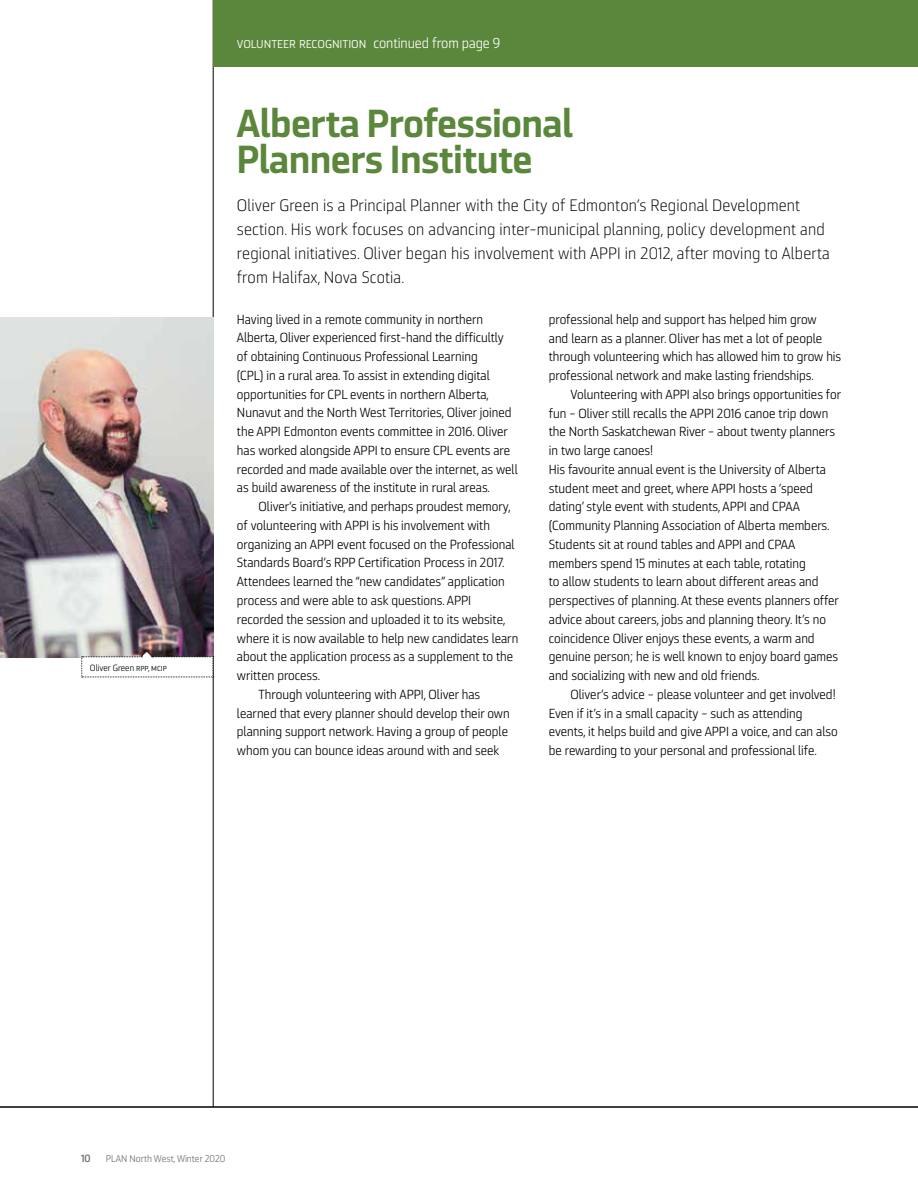
<style>
.page{position:relative;width:918px;height:1188px;background:#fff}
.page>*{position:absolute;margin:0;border:0;box-sizing:border-box;transform-origin:0 0}
.t1{font:39px/36px "Ranelte Nor Bol";color:#5b873c}
.t2{font:16.5px/24px "Ranelte Nor Lig";letter-spacing:.01em;color:#000}
.t3{font:14.25px "Ranelte Nor Boo";letter-spacing:-.005em;color:#fff}
.t4{font:13.2px/18.8px "Ranelte Nor Boo";color:#000}
.t5{font:10.5px "Ranelte Nor Dem";color:#6d6e71}
.t6{font:9.75px "Ranelte Nor Boo";color:#6d6e71}
.t7{font:9px "Ranelte Nor Boo";color:#000}
</style>
<div class="page">
<hr style="left:213px;top:0;width:1px;height:1107px;background:#000">
<img style="left:0;top:317px;width:213px;height:340px">
<svg style="left:81px;top:651px;width:133px;height:27px"></svg>
<hr style="left:0;top:1107px;width:918px;height:1px;background:#000">
<div style="left:213px;top:0;width:705px;height:66px;background:#5b873c"></div>
<p class="t7" style="left:90px;top:662px;width:78px">Oliver Green rpp, mcip</p>
<p class="t3" style="left:237px;top:34px;width:265px">volunteer recognition continued from page 9</p>
<h1 class="t1" style="left:237px;top:106px;width:337px">Alberta Professional<br>Planners Institute</h1>
<p class="t2" style="left:237px;top:193px;width:594px">Oliver Green is a Principal Planner with the City of Edmonton’s Regional Development section. His work focuses on advancing inter-municipal planning, policy development and regional initiatives. Oliver began his involvement with APPI in 2012, after moving to Alberta from Halifax, Nova Scotia.</p>
<p class="t4" style="left:237px;top:310px;width:282px">Having lived in a remote community in northern Alberta, Oliver experienced first-hand the difficultly of obtaining Continuous Professional Learning<br>(CPL) in a rural area. To assist in extending digital opportunities for CPL events in northern Alberta, Nunavut and the North West Territories, Oliver joined the APPI Edmonton events committee in 2016. Oliver has worked alongside APPI to ensure CPL events are recorded and made available over the internet, as well as build awareness of the institute in rural areas.</p>
<p class="t4" style="left:259px;top:497px;width:254px">Oliver’s initiative, and perhaps proudest memory,</p>
<p class="t4" style="left:237px;top:516px;width:255px">of volunteering with APPI is his involvement with</p>
<p class="t4" style="left:237px;top:535px;width:279px">organizing an APPI event focused on the Professional</p>
<p class="t4" style="left:237px;top:554px;width:269px">Standards Board’s RPP Certification Process in 2017.</p>
<p class="t4" style="left:237px;top:572px;width:269px">Attendees learned the “new candidates” application</p>
<p class="t4" style="left:237px;top:591px;width:236px">process and were able to ask questions. APPI</p>
<p class="t4" style="left:237px;top:610px;width:270px">recorded the session and uploaded it to its website,</p>
<p class="t4" style="left:237px;top:629px;width:283px">where it is now available to help new candidates learn</p>
<p class="t4" style="left:237px;top:647px;width:278px">about the application process as a supplement to the</p>
<p class="t4" style="left:237px;top:666px;width:85px">written process.</p>
<p class="t4" style="left:259px;top:685px;width:223px">Through volunteering with APPI, Oliver has</p>
<p class="t4" style="left:237px;top:704px;width:274px">learned that every planner should develop their own</p>
<p class="t4" style="left:237px;top:722px;width:273px">planning support network. Having a group of people</p>
<p class="t4" style="left:237px;top:741px;width:264px">whom you can bounce ideas around with and seek</p>
<p class="t4" style="left:549px;top:310px;width:294px">professional help and support has helped him grow<br>and learn as a planner. Oliver has met a lot of people through volunteering which has allowed him to grow his professional network and make lasting friendships.</p>
<p class="t4" style="left:549px;top:385px;width:294px;text-indent:22px">Volunteering with APPI also brings opportunities for fun – Oliver still recalls the APPI 2016 canoe trip down the North Saskatchewan River – about twenty planners in two large canoes!<br>His favourite annual event is the University of Alberta student meet and greet, where APPI hosts a ‘speed dating’ style event with students, APPI and CPAA (Community Planning Association of Alberta members.<br>Students sit at round tables and APPI and CPAA members spend 15 minutes at each table, rotating<br>to allow students to learn about different areas and perspectives of planning. At these events planners offer advice about careers, jobs and planning theory. It’s no coincidence Oliver enjoys these events, a warm and genuine person; he is well known to enjoy board games and socializing with new and old friends.</p>
<p class="t4" style="left:549px;top:685px;width:290px;text-indent:22px">Oliver’s advice – please volunteer and get involved!<br>Even if it’s in a small capacity – such as attending events, it helps build and give APPI a voice, and can also be rewarding to your personal and professional life.</p>
<p class="t5" style="left:81px;top:1152px;width:11px">10</p>
<p class="t6" style="left:106px;top:1153px;width:121px">PLAN North West, Winter 2020</p>
</div>
